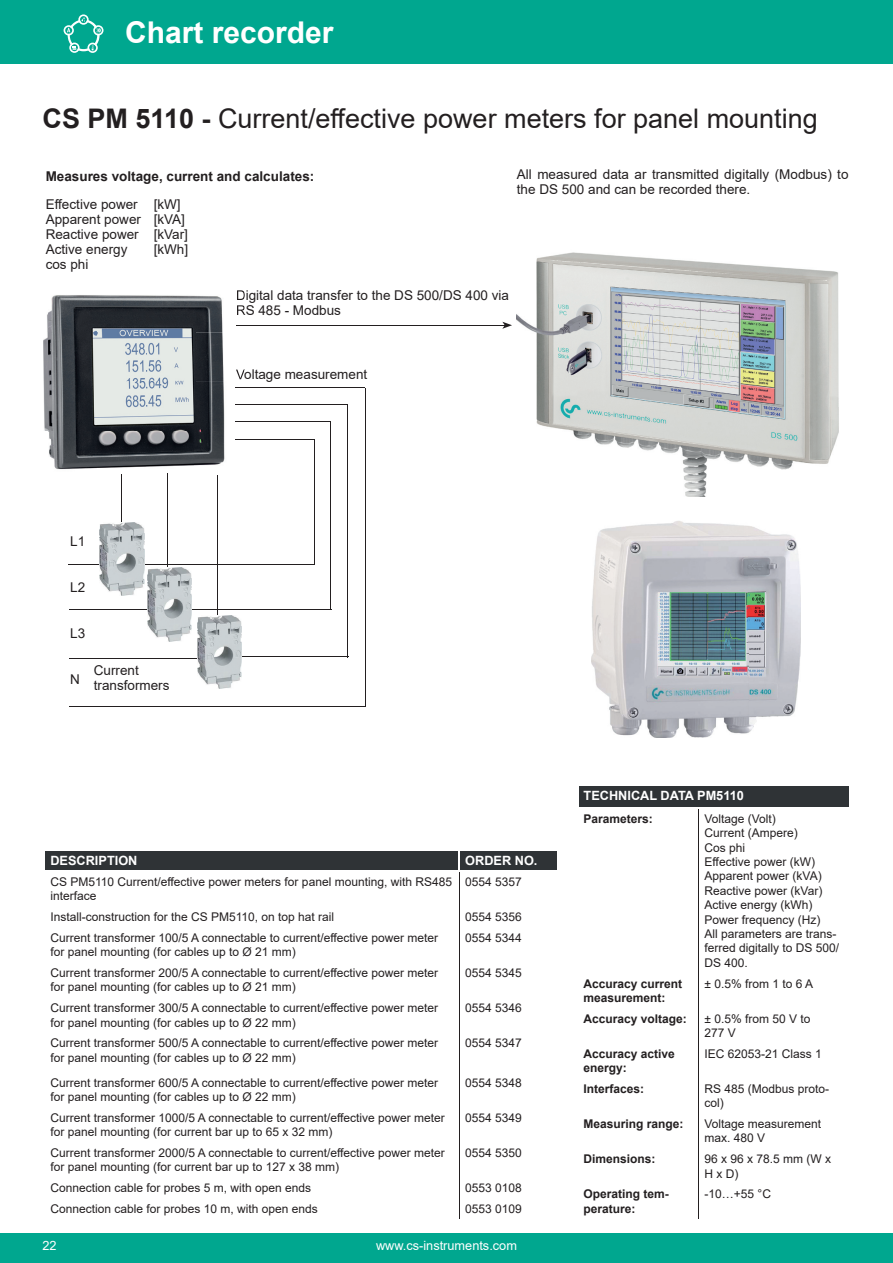
<style>
.page{position:relative;width:893px;height:1263px;background:#fff}
.page>*{position:absolute;margin:0;border:0;box-sizing:border-box;transform-origin:0 0}
.t1{font:700 30px "Arial";color:#fff}
.t2{font:27px "Arial";color:#231f20}
.t3{font:13.5px/15px "Arial";color:#231f20}
.t4{font:700 13.5px "Arial";color:#231f20}
.t5{font:700 12.75px "Arial";color:#fff}
.t6{font:12.75px "Arial";color:#fff}
.t7{font:12px/14.4px "Arial";color:#231f20}
.t8{font:700 12px/14.4px "Arial";color:#231f20}
.s1{font-weight:700}
</style>
<div class="page">
<div style="left:0;top:0;width:893px;height:64px;background:#00a78f"></div>
<div style="left:0;top:1233px;width:893px;height:30px;background:#00a78f"></div>
<img style="left:43px;top:295px;width:201px;height:174px">
<svg style="left:237px;top:290px;width:7px;height:25px"></svg>
<svg style="left:236px;top:370px;width:8px;height:12px"></svg>
<img style="left:517px;top:252px;width:322px;height:244px">
<hr style="left:235px;top:387px;width:129px;height:1px;background:#231f20">
<hr style="left:235px;top:404px;width:112px;height:1px;background:#231f20">
<hr style="left:235px;top:421px;width:95px;height:1px;background:#231f20">
<hr style="left:235px;top:438px;width:78px;height:1px;background:#231f20">
<hr style="left:314px;top:439px;width:1px;height:125px;background:#231f20">
<hr style="left:331px;top:422px;width:1px;height:187px;background:#231f20">
<hr style="left:348px;top:405px;width:1px;height:252px;background:#231f20">
<hr style="left:365px;top:388px;width:1px;height:318px;background:#231f20">
<hr style="left:69px;top:706px;width:296px;height:1px;background:#231f20">
<hr style="left:101px;top:564px;width:214px;height:1px;background:#231f20">
<hr style="left:149px;top:609px;width:182px;height:1px;background:#231f20">
<hr style="left:198px;top:656px;width:150px;height:1px;background:#231f20">
<hr style="left:69px;top:657px;width:127px;height:1px;background:#231f20">
<hr style="left:69px;top:609px;width:79px;height:1px;background:#231f20">
<hr style="left:69px;top:564px;width:30px;height:1px;background:#231f20">
<hr style="left:121px;top:474px;width:1px;height:56px;background:#231f20">
<hr style="left:167px;top:473px;width:1px;height:102px;background:#231f20">
<hr style="left:217px;top:475px;width:1px;height:148px;background:#231f20">
<hr style="left:236px;top:325px;width:269px;height:1px;background:#231f20">
<svg style="left:502px;top:322px;width:10px;height:7px"></svg>
<img style="left:100px;top:522px;width:44px;height:74px">
<img style="left:147px;top:568px;width:44px;height:73px">
<img style="left:198px;top:615px;width:44px;height:74px">
<hr style="left:459px;top:872px;width:1px;height:34px;background:#231f20">
<svg style="left:459px;top:906px;width:1px;height:21px"></svg>
<hr style="left:459px;top:927px;width:1px;height:35px;background:#231f20">
<hr style="left:459px;top:962px;width:1px;height:35px;background:#231f20">
<hr style="left:459px;top:997px;width:1px;height:35px;background:#231f20">
<hr style="left:459px;top:1032px;width:1px;height:40px;background:#231f20">
<hr style="left:459px;top:1072px;width:1px;height:35px;background:#231f20">
<hr style="left:459px;top:1107px;width:1px;height:35px;background:#231f20">
<hr style="left:459px;top:1142px;width:1px;height:35px;background:#231f20">
<svg style="left:459px;top:1177px;width:1px;height:42px"></svg>
<div style="left:45px;top:851px;width:512px;height:19px;background:#2f3336"></div>
<div style="left:578px;top:785px;width:272px;height:23px;background:#2f3336"></div>
<hr style="left:698px;top:809px;width:1px;height:164px;background:#231f20">
<hr style="left:698px;top:973px;width:1px;height:35px;background:#231f20">
<hr style="left:698px;top:1008px;width:1px;height:35px;background:#231f20">
<hr style="left:698px;top:1043px;width:1px;height:35px;background:#231f20">
<hr style="left:698px;top:1078px;width:1px;height:35px;background:#231f20">
<hr style="left:698px;top:1113px;width:1px;height:35px;background:#231f20">
<hr style="left:698px;top:1148px;width:1px;height:35px;background:#231f20">
<hr style="left:698px;top:1183px;width:1px;height:36px;background:#231f20">
<hr style="left:577px;top:784px;width:122px;height:2px;background:#fff">
<hr style="left:699px;top:784px;width:151px;height:2px;background:#fff">
<svg style="left:849px;top:786px;width:1px;height:21px"></svg>
<hr style="left:577px;top:807px;width:122px;height:2px;background:#fff">
<hr style="left:699px;top:807px;width:151px;height:2px;background:#fff">
<img style="left:591px;top:521px;width:210px;height:217px">
<svg style="left:68px;top:19px;width:32px;height:32px"></svg>
<div style="left:70px;top:22px;width:27px;height:27px;background:#00a78f;border-radius:50%"></div>
<svg style="left:87px;top:43px;width:11px;height:10px"></svg>
<svg style="left:64px;top:14px;width:40px;height:22px"></svg>
<svg style="left:69px;top:43px;width:11px;height:10px"></svg>
<h1 class="t1" style="left:125px;top:11px;width:210px">Chart recorder</h1>
<h2 class="t2" style="left:43px;top:99px;width:777px"><span class="s1">CS PM 5110 -</span> Current/effective power meters for panel mounting</h2>
<p class="t4" style="left:46px;top:167px;width:270px">Measures voltage, current and calculates:</p>
<p class="t3" style="left:46px;top:197px;width:144px">Effective power [kW]<br>Apparent power [kVA]<br>Reactive power [kVar]<br>Active energy</p>
<p class="t3" style="left:517px;top:167px;width:333px">All measured data ar transmitted digitally (Modbus) to the DS 500 and can be recorded there.</p>
<p class="t3" style="left:154px;top:242px;width:36px">[kWh]</p>
<p class="t3" style="left:46px;top:257px;width:44px">cos phi</p>
<p class="t3" style="left:236px;top:288px;width:275px">Digital data transfer to the DS 500/DS 400 via<br>RS 485 - Modbus</p>
<p class="t3" style="left:236px;top:367px;width:133px">Voltage measurement</p>
<p class="t3" style="left:70px;top:534px;width:17px">L1</p>
<p class="t3" style="left:70px;top:580px;width:17px">L2</p>
<p class="t3" style="left:70px;top:625px;width:17px">L3</p>
<p class="t3" style="left:70px;top:671px;width:11px">N</p>
<p class="t3" style="left:94px;top:663px;width:77px">Current transformers</p>
<p class="t5" style="left:50px;top:852px;width:89px">DESCRIPTION</p>
<p class="t5" style="left:465px;top:852px;width:74px">ORDER NO.</p>
<p class="t7" style="left:50px;top:874px;width:403px">CS PM5110 Current/effective power meters for panel mounting, with RS485 interface</p>
<p class="t7" style="left:465px;top:874px;width:58px">0554 5357</p>
<p class="t7" style="left:50px;top:910px;width:285px">Install-construction for the CS PM5110, on top hat rail</p>
<p class="t7" style="left:465px;top:910px;width:58px">0554 5356</p>
<p class="t7" style="left:50px;top:930px;width:389px">Current transformer 100/5 A connectable to current/effective power meter for panel mounting (for cables up to Ø 21 mm)</p>
<p class="t7" style="left:465px;top:930px;width:58px">0554 5344</p>
<p class="t7" style="left:50px;top:965px;width:389px">Current transformer 200/5 A connectable to current/effective power meter for panel mounting (for cables up to Ø 21 mm)</p>
<p class="t7" style="left:465px;top:965px;width:58px">0554 5345</p>
<p class="t7" style="left:50px;top:1001px;width:389px">Current transformer 300/5 A connectable to current/effective power meter for panel mounting (for cables up to Ø 22 mm)</p>
<p class="t7" style="left:465px;top:1001px;width:58px">0554 5346</p>
<p class="t7" style="left:50px;top:1036px;width:389px">Current transformer 500/5 A connectable to current/effective power meter for panel mounting (for cables up to Ø 22 mm)</p>
<p class="t7" style="left:465px;top:1036px;width:58px">0554 5347</p>
<p class="t7" style="left:50px;top:1075px;width:389px">Current transformer 600/5 A connectable to current/effective power meter for panel mounting (for cables up to Ø 22 mm)</p>
<p class="t7" style="left:465px;top:1075px;width:58px">0554 5348</p>
<p class="t7" style="left:50px;top:1110px;width:396px">Current transformer 1000/5 A connectable to current/effective power meter for panel mounting (for current bar up to 65 x 32 mm)</p>
<p class="t7" style="left:465px;top:1110px;width:58px">0554 5349</p>
<p class="t7" style="left:50px;top:1145px;width:396px">Current transformer 2000/5 A connectable to current/effective power meter for panel mounting (for current bar up to 127 x 38 mm)</p>
<p class="t7" style="left:465px;top:1145px;width:58px">0554 5350</p>
<p class="t7" style="left:50px;top:1180px;width:262px">Connection cable for probes 5 m, with open ends</p>
<p class="t7" style="left:465px;top:1180px;width:58px">0553 0108</p>
<p class="t7" style="left:50px;top:1201px;width:269px">Connection cable for probes 10 m, with open ends</p>
<p class="t7" style="left:465px;top:1201px;width:58px">0553 0109</p>
<p class="t6" style="left:43px;top:1237px;width:16px">22</p>
<p class="t6" style="left:376px;top:1237px;width:142px">www.cs-instruments.com</p>
<p class="t5" style="left:584px;top:787px;width:162px">TECHNICAL DATA PM5110</p>
<p class="t8" style="left:584px;top:811px;width:71px">Parameters:</p>
<p class="t7" style="left:705px;top:811px;width:136px">Voltage (Volt)<br>Current (Ampere)<br>Cos phi<br>Effective power (kW)<br>Apparent power (kVA)<br>Reactive power (kVar)<br>Active energy (kWh)<br>Power frequency (Hz)<br>All parameters are trans&shy;ferred digitally to DS 500/<br>DS 400.</p>
<p class="t8" style="left:584px;top:976px;width:100px">Accuracy current measurement:</p>
<p class="t7" style="left:705px;top:976px;width:110px">± 0.5% from 1 to 6 A</p>
<p class="t8" style="left:584px;top:1011px;width:105px">Accuracy voltage:</p>
<p class="t7" style="left:705px;top:1011px;width:107px">± 0.5% from 50 V to<br>277 V</p>
<p class="t8" style="left:584px;top:1046px;width:93px">Accuracy active energy:</p>
<p class="t7" style="left:705px;top:1046px;width:119px">IEC 62053-21 Class 1</p>
<p class="t8" style="left:584px;top:1082px;width:62px">Interfaces:</p>
<p class="t7" style="left:705px;top:1081px;width:126px">RS 485 (Modbus proto&shy;col)</p>
<p class="t8" style="left:584px;top:1117px;width:102px">Measuring range:</p>
<p class="t7" style="left:705px;top:1116px;width:118px">Voltage measurement max. 480 V</p>
<p class="t8" style="left:584px;top:1152px;width:74px">Dimensions:</p>
<p class="t7" style="left:705px;top:1152px;width:128px">96 x 96 x 78.5 mm (W x<br>H x D)</p>
<p class="t8" style="left:584px;top:1187px;width:87px">Operating tem&shy;perature:</p>
<p class="t7" style="left:705px;top:1187px;width:68px">-10…+55 °C</p>
</div>
